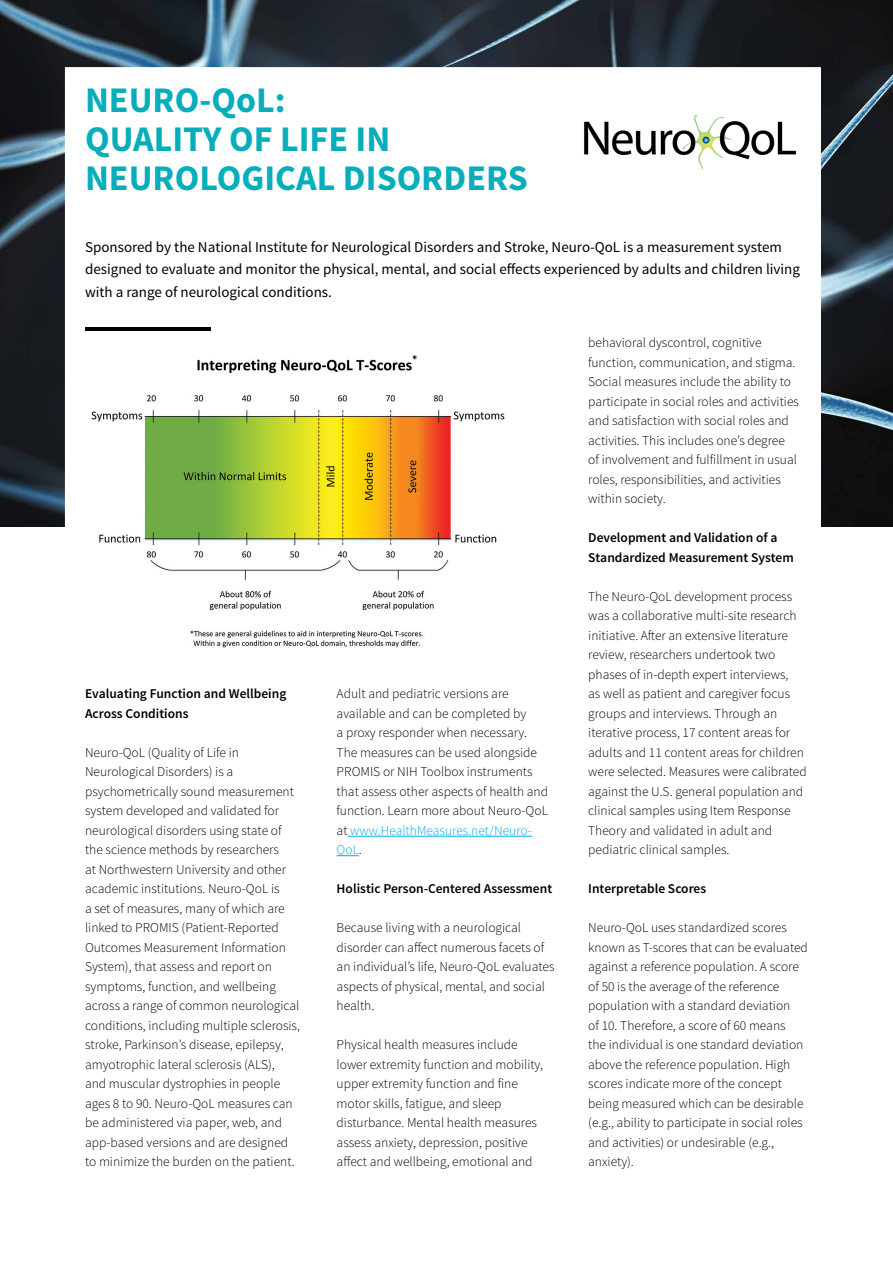
<style>
.page{position:relative;width:893px;height:1263px;background:#fff}
.page>*{position:absolute;margin:0;border:0;box-sizing:border-box;transform-origin:0 0}
.t1{font:700 36px/39px "Source Sans Pro";color:#06aebb}
.t2{font:15px/22.5px "Source Sans Pro";color:#000}
.t3{font:300 13.5px/19.5px "Source Sans Pro";color:#000}
.t4{font:600 13.5px/19.5px "Source Sans Pro";color:#000}
.s1{color:#00aeef}
</style>
<div class="page">
<img style="left:0;top:0;width:893px;height:526px">
<div style="left:65px;top:67px;width:756px;height:1111px;background:#fff"></div>
<hr style="left:348px;top:836px;width:184px;height:1px;background:#00aeef">
<svg style="left:337px;top:855px;width:22px;height:1px"></svg>
<hr style="left:85px;top:327px;width:125px;height:4px;background:#000">
<img style="left:584px;top:115px;width:212px;height:55px">
<img style="left:91px;top:355px;width:414px;height:293px">
<h1 class="t1" style="left:85px;top:82px;width:444px">NEURO-QoL:<br>QUALITY OF LIFE IN<br>NEUROLOGICAL DISORDERS</h1>
<p class="t2" style="left:85px;top:236px;width:716px">Sponsored by the National Institute for Neurological Disorders and Stroke, Neuro-QoL is a measurement system designed to evaluate and monitor the physical, mental, and social effects experienced by adults and children living with a range of neurological conditions.</p>
<p class="t3" style="left:588px;top:333px;width:212px">behavioral dyscontrol, cognitive function, communication, and stigma.<br>Social measures include the ability to participate in social roles and activities and satisfaction with social roles and activities. This includes one’s degree of involvement and fulfillment in usual roles, responsibilities, and activities within society.</p>
<p class="t4" style="left:588px;top:528px;width:207px">Development and Validation of a<br>Standardized Measurement System</p>
<p class="t3" style="left:588px;top:587px;width:220px">The Neuro-QoL development process was a collaborative multi-site research initiative. After an extensive literature review, researchers undertook two phases of in-depth expert interviews,<br>as well as patient and caregiver focus groups and interviews. Through an iterative process, 17 content areas for adults and 11 content areas for children were selected. Measures were calibrated against the U.S. general population and clinical samples using Item Response Theory and validated in adult and pediatric clinical samples.</p>
<p class="t4" style="left:588px;top:879px;width:119px">Interpretable Scores</p>
<p class="t3" style="left:588px;top:918px;width:221px">Neuro-QoL uses standardized scores known as T-scores that can be evaluated against a reference population. A score of 50 is the average of the reference population with a standard deviation<br>of 10. Therefore, a score of 60 means<br>the individual is one standard deviation above the reference population. High scores indicate more of the concept being measured which can be desirable (e.g., ability to participate in social roles and activities) or undesirable (e.g., anxiety).</p>
<p class="t3" style="left:337px;top:684px;width:213px">Adult and pediatric versions are available and can be completed by<br>a proxy responder when necessary.<br>The measures can be used alongside<br>PROMIS or NIH Toolbox instruments that assess other aspects of health and function. Learn more about Neuro-QoL at <span class="s1">www.HealthMeasures.net/Neuro-<br>QoL</span>.</p>
<p class="t4" style="left:337px;top:879px;width:217px">Holistic Person-Centered Assessment</p>
<p class="t3" style="left:337px;top:918px;width:219px">Because living with a neurological disorder can affect numerous facets of an individual’s life, Neuro-QoL evaluates aspects of physical, mental, and social health.</p>
<p class="t3" style="left:337px;top:1035px;width:208px">Physical health measures include lower extremity function and mobility, upper extremity function and fine motor skills, fatigue, and sleep disturbance. Mental health measures assess anxiety, depression, positive affect and wellbeing, emotional and</p>
<p class="t4" style="left:85px;top:684px;width:203px">Evaluating Function and Wellbeing<br>Across Conditions</p>
<p class="t3" style="left:85px;top:743px;width:216px">Neuro-QoL (Quality of Life in Neurological Disorders) is a psychometrically sound measurement system developed and validated for neurological disorders using state of the science methods by researchers<br>at Northwestern University and other academic institutions. Neuro-QoL is<br>a set of measures, many of which are linked to PROMIS (Patient-Reported Outcomes Measurement Information System), that assess and report on symptoms, function, and wellbeing across a range of common neurological conditions, including multiple sclerosis, stroke, Parkinson’s disease, epilepsy, amyotrophic lateral sclerosis (ALS),<br>and muscular dystrophies in people ages 8 to 90. Neuro-QoL measures can be administered via paper, web, and app-based versions and are designed to minimize the burden on the patient.</p>
</div>
